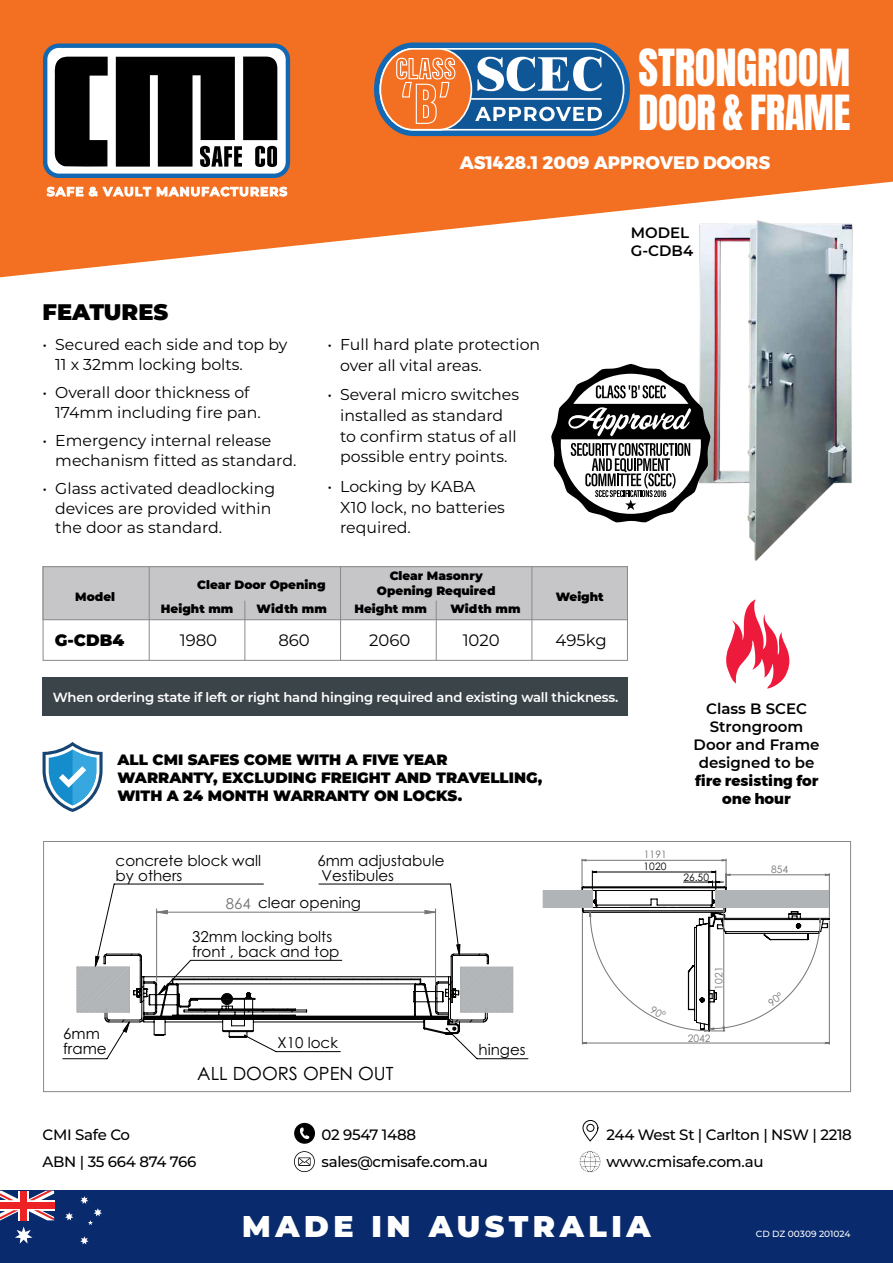
<style>
.page{position:relative;width:893px;height:1263px;background:#fff}
.page>*{position:absolute;margin:0;border:0;box-sizing:border-box;transform-origin:0 0}
.t1{font:42.75px "Anton";letter-spacing:-.005em;color:#fff}
.t2{font:40.5px "Anton";letter-spacing:-.01em;color:#fff}
.t3{font:900 30px "Montserrat";letter-spacing:.15em;color:#fff}
.t4{font:900 22.5px "Montserrat";color:#000}
.t5{font:18.15px "Century Gothic";color:#000}
.t6{font:800 18px "Montserrat";color:#fff}
.t7{font:16.5px "Montserrat";color:#000}
.t8{font:900 16.5px "Montserrat";color:#000}
.t9{font:15.75px/20.7px "Montserrat";color:#000}
.t10{font:15px/14.5px "Century Gothic";color:#000}
.t11{font:500 15px "Montserrat";letter-spacing:-.02em;color:#000}
.t12{font:900 15px/18px "Montserrat";color:#000}
.t13{font:600 15px/18px "Montserrat";color:#000;text-align:center}
.t14{font:800 15px/18px "Montserrat";color:#000;text-align:center}
.t15{font:15px "Century Gothic";color:#737577}
.t16{font:600 13.2px "Montserrat";letter-spacing:-.015em;color:#fff}
.t17{font:900 12px/15px "Montserrat";color:#000;text-align:center}
.t18{font:10.2px "Century Gothic";color:#737577}
.t19{font:10.2px "Century Gothic";color:#000}
.t20{font:500 9px "Montserrat";letter-spacing:-.005em;color:#fff}
</style>
<div class="page">
<svg style="left:62px;top:883px;width:467px;height:176px"></svg>
<hr style="left:156px;top:909px;width:1px;height:72px;background:#737577">
<hr style="left:435px;top:909px;width:1px;height:76px;background:#737577">
<svg style="left:76px;top:944px;width:438px;height:94px"></svg>
<svg style="left:156px;top:910px;width:279px;height:4px"></svg>
<hr style="left:582px;top:912px;width:1px;height:132px;background:#737577">
<hr style="left:829px;top:921px;width:1px;height:123px;background:#737577">
<svg style="left:583px;top:1042px;width:246px;height:2px"></svg>
<div style="left:0;top:1191px;width:893px;height:72px;background:#092a6d"></div>
<svg style="left:0;top:1191px;width:54px;height:29px"></svg>
<div style="left:0;top:1202px;width:54px;height:6px;background:#ed2224"></div>
<div style="left:21px;top:1191px;width:6px;height:29px;background:#ed2224"></div>
<svg style="left:65px;top:1212px;width:8px;height:8px"></svg>
<svg style="left:15px;top:1226px;width:18px;height:17px"></svg>
<svg style="left:80px;top:1236px;width:9px;height:8px"></svg>
<svg style="left:80px;top:1196px;width:22px;height:29px"></svg>
<svg style="left:726px;top:599px;width:63px;height:89px"></svg>
<svg style="left:0;top:0;width:893px;height:277px;fill:#f36f21"></svg>
<div style="left:43px;top:566px;width:585px;height:54px;background:#c6c5c7"></div>
<div style="left:43px;top:566px;width:585px;height:95px;border:1px solid #89898d"></div>
<div style="left:43px;top:841px;width:808px;height:251px;border:1px solid #89898d"></div>
<hr style="left:149px;top:566px;width:1px;height:94px;background:#89898d">
<hr style="left:244px;top:601px;width:1px;height:59px;background:#89898d">
<hr style="left:340px;top:566px;width:1px;height:94px;background:#89898d">
<hr style="left:436px;top:601px;width:1px;height:59px;background:#89898d">
<hr style="left:531px;top:566px;width:1px;height:94px;background:#89898d">
<hr style="left:43px;top:619px;width:585px;height:1px;background:#89898d">
<div style="left:45px;top:46px;width:243px;height:130px;background:#fff;border-radius:14px"></div>
<div style="left:43px;top:43px;width:247px;height:135px;border:4px solid #1268b3;border-radius:14px"></div>
<svg style="left:116px;top:57px;width:161px;height:110px"></svg>
<svg style="left:54px;top:57px;width:54px;height:110px"></svg>
<svg style="left:47px;top:187px;width:36px;height:9px"></svg>
<svg style="left:89px;top:187px;width:62px;height:9px"></svg>
<svg style="left:157px;top:187px;width:130px;height:9px"></svg>
<svg style="left:43px;top:742px;width:60px;height:70px"></svg>
<svg style="left:294px;top:1123px;width:21px;height:21px"></svg>
<svg style="left:582px;top:1120px;width:17px;height:22px"></svg>
<svg style="left:294px;top:1151px;width:21px;height:21px"></svg>
<svg style="left:579px;top:1151px;width:22px;height:22px"></svg>
<div style="left:43px;top:677px;width:585px;height:38px;background:#3b4449"></div>
<img style="left:682px;top:214px;width:180px;height:347px">
<svg style="left:551px;top:364px;width:159px;height:158px"></svg>
<svg style="left:374px;top:43px;width:256px;height:93px;background:#80818d"></svg>
<svg style="left:542px;top:859px;width:288px;height:173px"></svg>
<h1 class="t1" style="left:638px;top:46px;width:213px">STRONGROOM</h1>
<h2 class="t2" style="left:638px;top:92px;width:213px">DOOR &amp; FRAME</h2>
<p class="t6" style="left:460px;top:148px;width:312px">AS1428.1 2009 APPROVED DOORS</p>
<p class="t13" style="left:631px;top:223px;width:64px;text-align:left">MODEL<br>G-CDB4</p>
<h3 class="t4" style="left:43px;top:295px;width:127px">FEATURES</h3>
<p class="t9" style="left:55px;top:334px;width:234px;line-height:19.6px;text-indent:-13px">• Secured each side and top by<br>11 x 32mm locking bolts.</p>
<p class="t9" style="left:55px;top:382px;width:207px;line-height:19.6px;text-indent:-13px">• Overall door thickness of<br>174mm including fire pan.</p>
<p class="t9" style="left:55px;top:430px;width:243px;line-height:19.6px;text-indent:-13px">• Emergency internal release mechanism fitted as standard.</p>
<p class="t9" style="left:55px;top:478px;width:222px;line-height:19.6px;text-indent:-13px">• Glass activated deadlocking devices are provided within the door as standard.</p>
<p class="t9" style="left:340px;top:334px;width:202px;text-indent:-13px">• Full hard plate protection over all vital areas.</p>
<p class="t9" style="left:340px;top:384px;width:180px;text-indent:-13px">• Several micro switches installed as standard to confirm status of all possible entry points.</p>
<p class="t9" style="left:340px;top:475px;width:166px;text-indent:-13px">• Locking by KABA<br>X10 lock, no batteries required.</p>
<p class="t17" style="left:377px;top:568px;width:120px">Clear Masonry<br>Opening Required</p>
<p class="t17" style="left:197px;top:576px;width:130px">Clear Door Opening</p>
<p class="t17" style="left:75px;top:588px;width:41px">Model</p>
<p class="t17" style="left:556px;top:588px;width:50px">Weight</p>
<p class="t17" style="left:161px;top:600px;width:74px">Height mm</p>
<p class="t17" style="left:257px;top:600px;width:72px">Width mm</p>
<p class="t17" style="left:354px;top:600px;width:74px">Height mm</p>
<p class="t17" style="left:450px;top:600px;width:72px">Width mm</p>
<p class="t8" style="left:55px;top:628px;width:71px">G-CDB4</p>
<p class="t7" style="left:180px;top:629px;width:39px">1980</p>
<p class="t7" style="left:278px;top:629px;width:33px">860</p>
<p class="t7" style="left:369px;top:629px;width:43px">2060</p>
<p class="t7" style="left:463px;top:629px;width:39px">1020</p>
<p class="t7" style="left:556px;top:629px;width:53px">495kg</p>
<p class="t16" style="left:53px;top:688px;width:567px">When ordering state if left or right hand hinging required and existing wall thickness.</p>
<p class="t12" style="left:117px;top:750px;width:426px">ALL CMI SAFES COME WITH A FIVE YEAR<br>WARRANTY, EXCLUDING FREIGHT AND TRAVELLING,<br>WITH A 24 MONTH WARRANTY ON LOCKS.</p>
<p class="t10" style="left:116px;top:853px;width:147px">concrete block wall by others</p>
<p class="t10" style="left:317px;top:853px;width:129px">6mm adjustabule<br>Vestibules</p>
<p class="t15" style="left:226px;top:893px;width:27px">864</p>
<p class="t10" style="left:258px;top:895px;width:105px">clear opening</p>
<p class="t10" style="left:63px;top:1025px;width:45px;line-height:15.9px">6mm frame</p>
<p class="t10" style="left:192px;top:929px;width:149px">32mm locking bolts front , back and top</p>
<p class="t10" style="left:278px;top:1035px;width:62px">X10 lock</p>
<p class="t5" style="left:197px;top:1060px;width:198px">ALL DOORS OPEN OUT</p>
<p class="t10" style="left:479px;top:1042px;width:49px">hinges</p>
<p class="t13" style="left:694px;top:699px;width:127px">Class B SCEC<br>Strongroom<br>Door and Frame designed to be</p>
<p class="t14" style="left:695px;top:772px;width:125px">fire resisting for one hour</p>
<p class="t18" style="left:644px;top:847px;width:24px">1191</p>
<p class="t19" style="left:644px;top:859px;width:24px">1020</p>
<p class="t19" style="left:683px;top:870px;width:27px">26.50</p>
<p class="t18" style="left:771px;top:862px;width:19px">854</p>
<p class="t18" style="left:712px;top:989px;width:24px;rotate:-90deg">1021</p>
<p class="t18" style="left:688px;top:1031px;width:24px">2042</p>
<p class="t11" style="left:43px;top:1124px;width:89px">CMI Safe Co</p>
<p class="t11" style="left:322px;top:1124px;width:96px">02 9547 1488</p>
<p class="t11" style="left:607px;top:1124px;width:247px">244 West St | Carlton | NSW | 2218</p>
<p class="t11" style="left:43px;top:1151px;width:155px">ABN | 35 664 874 766</p>
<p class="t11" style="left:322px;top:1151px;width:168px">sales@cmisafe.com.au</p>
<p class="t11" style="left:607px;top:1151px;width:159px">www.cmisafe.com.au</p>
<h3 class="t3" style="left:242px;top:1203px;width:410px">MADE IN AUSTRALIA</h3>
<p class="t20" style="left:756px;top:1227px;width:96px">CD DZ 00309 201024</p>
</div>
